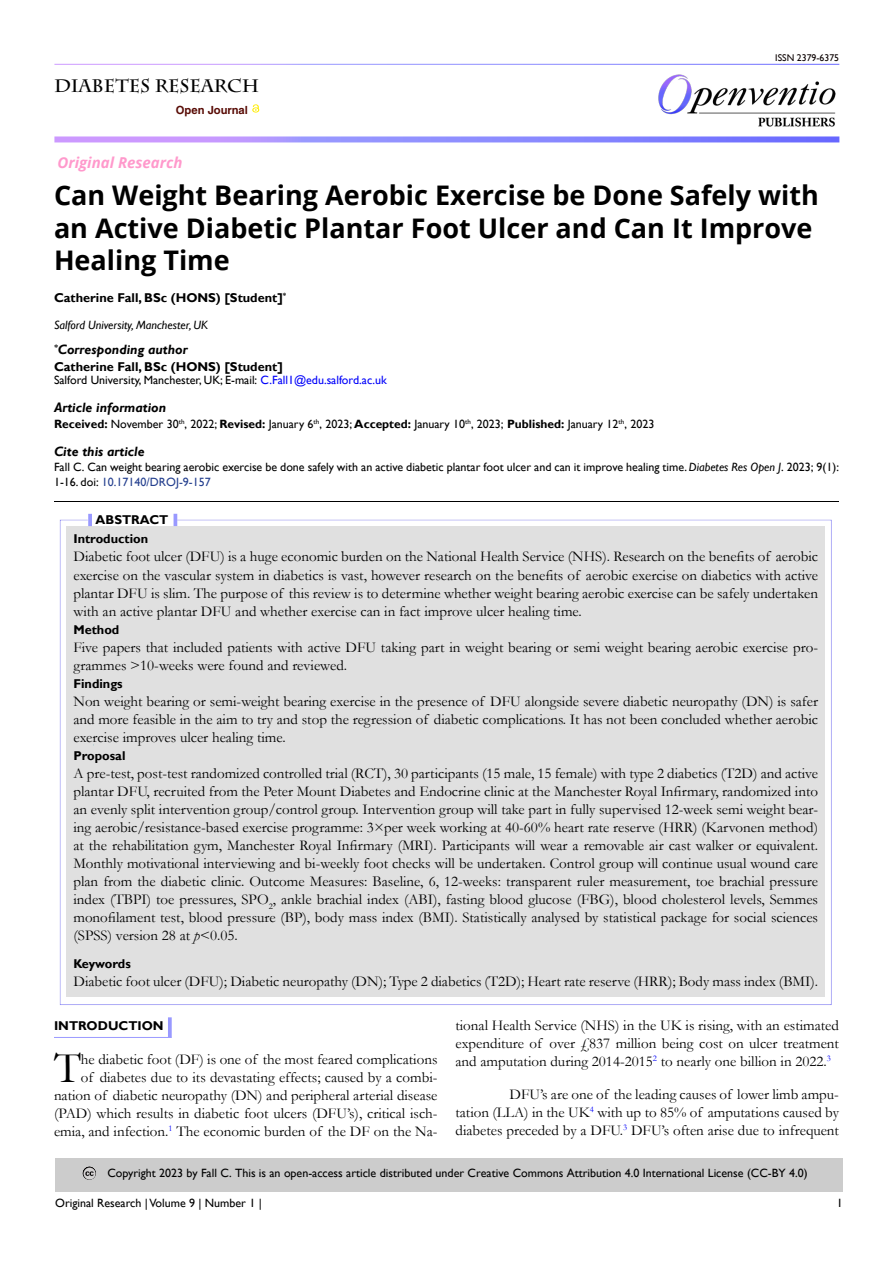
<style>
.page{position:relative;width:893px;height:1263px;background:#fff}
.page>*{position:absolute;margin:0;border:0;box-sizing:border-box;transform-origin:0 0}
.t1{font:43.8px "Garamond";color:#000}
.t2{font:700 27px/32.4px "Open Sans";color:#000}
.t3{font:700 18px "Charlemagne Std";color:#000}
.t4{font:15px/18px "Garamond";color:#000;text-align:justify}
.t5{font:italic 700 15px "Open Sans";color:#f9c}
.t6{font:italic 700 13.5px "Gill Sans";color:#000101}
.t7{font:italic 700 13.5px "Gill Sans";color:#000}
.t8{font:700 12.75px "Gill Sans";color:#000101}
.t9{font:700 12.75px/19.4px "Gill Sans";color:#000}
.t10{font:12px/15px "Gill Sans";color:#000}
.t11{font:12px "Gill Sans";color:#000101}
.t12{font:italic 12px "Gill Sans";color:#000101}
.t13{font:700 11.25px "Helvetica LT Std";color:#580b05}
.t14{font:9.75px "Gill Sans";color:#0a0000}
.s1{color:#000}
.s2{color:#0000fa}
.s3{font-weight:700}
.s4{font-style:italic}
.s5{color:#25408f}
.s6{color:#000101}
</style>
<div class="page">
<svg style="left:253px;top:104px;width:6px;height:8px"></svg>
<img style="left:658px;top:74px;width:178px;height:53px">
<svg style="left:54px;top:136px;width:785px;height:6px;background:#a093ff"></svg>
<div style="left:42px;top:492px;width:810px;height:12px;background:#f6f1f3;opacity:.75"></div>
<div style="left:47px;top:510px;width:797px;height:495px;background:#f6f1f3;opacity:.75"></div>
<svg style="left:88px;top:514px;width:4px;height:12px"></svg>
<svg style="left:174px;top:514px;width:3px;height:12px"></svg>
<div style="left:55px;top:1158px;width:788px;height:33px;background:#ccc"></div>
<div style="left:70px;top:1155px;width:41px;height:25px;background:#f6f1f3;opacity:.75"></div>
<hr style="left:54px;top:1037px;width:118px;height:1px;background:#99f">
<svg style="left:168px;top:1017px;width:4px;height:20px"></svg>
<p class="t3" style="left:54px;top:76px;width:207px">DIABETES RESEARCH</p>
<p class="t13" style="left:176px;top:103px;width:74px">Open Journal</p>
<p class="t5" style="left:57px;top:152px;width:127px">Original Research</p>
<p class="t14" style="left:775px;top:52px;width:65px">ISSN 2379-6375</p>
<h2 class="t2" style="left:54px;top:179px;width:766px">Can Weight Bearing Aerobic Exercise be Done Safely with an Active Diabetic Plantar Foot Ulcer and Can It Improve<br>Healing Time</h2>
<p class="t8" style="left:54px;top:290px;width:234px">Catherine Fall, BSc (HONS) [Student]<sup>*</sup></p>
<p class="t12" style="left:54px;top:318px;width:155px">Salford University, Manchester, UK</p>
<p class="t6" style="left:54px;top:342px;width:135px"><sup>*</sup>Corresponding author</p>
<p class="t8" style="left:54px;top:359px;width:230px">Catherine Fall, BSc (HONS) [Student]</p>
<p class="t11" style="left:54px;top:373px;width:334px">Salford University, Manchester, UK<span class="s1">;</span> E-mail: <span class="s2">C.Fall1@edu.salford.ac.uk</span></p>
<p class="t6" style="left:54px;top:400px;width:114px">Article information</p>
<p class="t11" style="left:54px;top:417px;width:602px"><span class="s3">Received:</span> November 30<sup>th</sup>, 2022; <span class="s3">Revised:</span> January 6<sup>th</sup>, 2023; <span class="s3">Accepted:</span> January 10<sup>th</sup>, 2023; <span class="s3">Published:</span> January 12<sup>th</sup>, 2023</p>
<p class="t7" style="left:54px;top:443px;width:92px">Cite this article</p>
<p class="t10" style="left:54px;top:460px;width:786px">Fall C. Can weight bearing aerobic exercise be done safely with an active diabetic plantar foot ulcer and can it improve healing time. <span class="s4">Diabetes Res Open J</span>. 2023; 9(1):<br>1-16. doi: <span class="s5">10.17140/DROJ-9-157</span></p>
<p class="t9" style="left:73px;top:510px;width:96px;text-indent:22px">ABSTRACT<br>Introduction</p>
<p class="t4" style="left:73px;top:547px;width:746px">Diabetic foot ulcer (DFU) is a huge economic burden on the National Health Service (NHS). Research on the benefits of aerobic exercise on the vascular system in diabetics is vast, however research on the benefits of aerobic exercise on diabetics with active plantar DFU is slim. The purpose of this review is to determine whether weight bearing aerobic exercise can be safely undertaken with an active plantar DFU and whether exercise can in fact improve ulcer healing time.</p>
<p class="t9" style="left:73px;top:620px;width:47px">Method</p>
<p class="t4" style="left:73px;top:637px;width:746px">Five papers that included patients with active DFU taking part in weight bearing or semi weight bearing aerobic exercise pro&shy;grammes &gt;10-weeks were found and reviewed.</p>
<p class="t9" style="left:73px;top:674px;width:51px">Findings</p>
<p class="t4" style="left:73px;top:691px;width:746px">Non weight bearing or semi-weight bearing exercise in the presence of DFU alongside severe diabetic neuropathy (DN) is safer and more feasible in the aim to try and stop the regression of diabetic complications. It has not been concluded whether aerobic exercise improves ulcer healing time.</p>
<p class="t9" style="left:73px;top:746px;width:54px">Proposal</p>
<p class="t4" style="left:73px;top:763px;width:746px">A pre-test, post-test randomized controlled trial (RCT), 30 participants (15 male, 15 female) with type 2 diabetics (T2D) and active plantar DFU, recruited from the Peter Mount Diabetes and Endocrine clinic at the Manchester Royal Infirmary, randomized into an evenly split intervention group/control group. Intervention group will take part in fully supervised 12-week semi weight bear&shy;ing aerobic/resistance-based exercise programme: 3×per week working at 40-60% heart rate reserve (HRR) (Karvonen method) at the rehabilitation gym, Manchester Royal Infirmary (MRI). Participants will wear a removable air cast walker or equivalent.<br>Monthly motivational interviewing and bi-weekly foot checks will be undertaken. Control group will continue usual wound care plan from the diabetic clinic. Outcome Measures: Baseline, 6, 12-weeks: transparent ruler measurement, toe brachial pressure index (TBPI) toe pressures, SPO<sub>2</sub>, ankle brachial index (ABI), fasting blood glucose (FBG), blood cholesterol levels, Semmes monofilament test, blood pressure (BP), body mass index (BMI). Statistically analysed by statistical package for social sciences (SPSS) version 28 at <span class="s4">p</span>&lt;0.05.</p>
<p class="t9" style="left:73px;top:954px;width:59px">Keywords</p>
<p class="t4" style="left:73px;top:972px;width:746px">Diabetic foot ulcer (DFU); Diabetic neuropathy (DN); Type 2 diabetics (T2D); Heart rate reserve (HRR); Body mass index (BMI).</p>
<p class="t9" style="left:54px;top:1016px;width:111px">INTRODUCTION</p>
<h1 class="t1" style="left:54px;top:1038px;width:28px">T</h1>
<p class="t4" style="left:455px;top:1016px;width:385px">tional Health Service (NHS) in the UK is rising, with an estimated expenditure of over £837 million being cost on ulcer treatment and amputation during 2014-2015<sup>2</sup> to nearly one billion in 2022.<sup>3</sup></p>
<p class="t4" style="left:455px;top:1085px;width:385px;text-indent:54px">DFU’s are one of the leading causes of lower limb ampu&shy;tation (LLA) in the UK<sup>4</sup> with up to 85% of amputations caused by diabetes preceded by a DFU.<sup>3</sup> DFU’s often arise due to infrequent</p>
<p class="t4" style="left:54px;top:1049px;width:385px;text-align:right">he diabetic foot (DF) is one of the most feared complications<br>of diabetes due to its devastating effects; caused by a combi&shy;nation of diabetic neuropathy (DN) and peripheral arterial disease (PAD) which results in diabetic foot ulcers (DFU’s), critical isch&shy;emia, and infection.<sup>1</sup> The economic burden of the DF on the Na-</p>
<p class="t10" style="left:107px;top:1166px;width:702px">Copyright 2023 by <span class="s6">Fall C</span>. This is an open-access article distributed under Creative Commons Attribution 4.0 International License (CC-BY 4.0)</p>
<p class="t10" style="left:55px;top:1195px;width:208px">Original Research | Volume 9 | Number 1 |</p>
<p class="t10" style="left:837px;top:1196px;width:7px">1</p>
</div>
